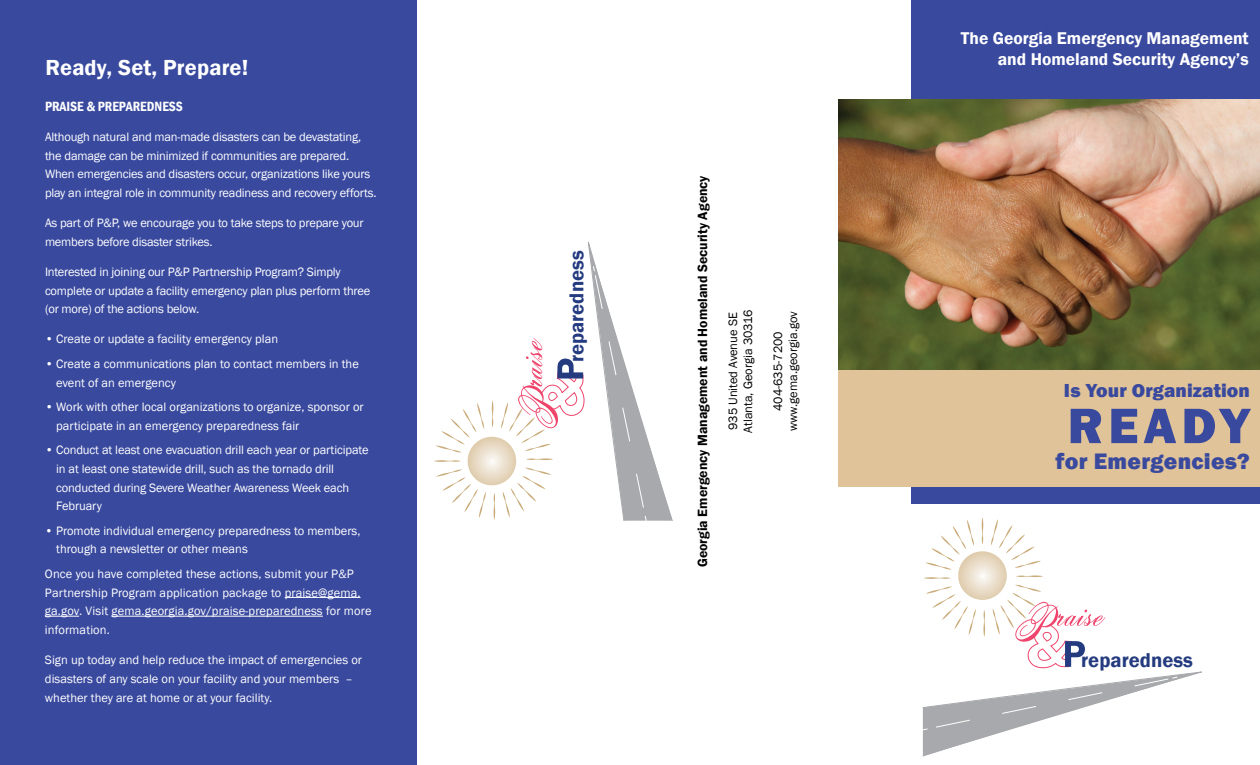
<style>
.page{position:relative;width:1260px;height:765px;background:#fff}
.page>*{position:absolute;margin:0;border:0;box-sizing:border-box;transform-origin:0 0}
.t1{font:800 51.5px "Franklin Gothic";letter-spacing:.1em;color:#39499e}
.t2{font:800 23px "Franklin Gothic";letter-spacing:.015em;color:#39499e}
.t3{font:600 22.5px "Franklin Gothic";letter-spacing:.005em;color:#fff}
.t4{font:600 20.62px "Franklin Gothic";color:#253b80}
.t5{font:800 19.38px "Franklin Gothic";letter-spacing:.005em;color:#39499e}
.t6{font:600 17.5px/21px "Franklin Gothic";color:#fff;text-align:right}
.t7{font:600 13.75px "Franklin Gothic";color:#000}
.t8{font:600 condensed 13.75px "Franklin Gothic";color:#fff}
.t9{font:12.5px/18.8px "Franklin Gothic";letter-spacing:-.01em;color:#fff}
.t10{font:12.5px/18.8px "Franklin Gothic";letter-spacing:.01em;color:#fff}
.t11{font:12.5px/15px "Franklin Gothic";color:#000}
</style>
<div class="page">
<div style="left:911px;top:0;width:349px;height:503px;background:#39499e"></div>
<img style="left:838px;top:100px;width:422px;height:270px">
<div style="left:0;top:0;width:416px;height:765px;background:#39499e"></div>
<hr style="left:285px;top:597px;width:76px;height:1px;background:#fff">
<hr style="left:45px;top:616px;width:34px;height:1px;background:#fff">
<hr style="left:112px;top:616px;width:211px;height:1px;background:#fff">
<div style="left:838px;top:370px;width:422px;height:117px;background:#e0c398"></div>
<svg style="left:958px;top:551px;width:49px;height:49px"></svg>
<svg style="left:982px;top:517px;width:1px;height:27px"></svg>
<svg style="left:925px;top:520px;width:49px;height:50px"></svg>
<svg style="left:924px;top:577px;width:27px;height:2px"></svg>
<svg style="left:1016px;top:575px;width:27px;height:2px"></svg>
<svg style="left:991px;top:519px;width:50px;height:49px"></svg>
<svg style="left:922px;top:585px;width:280px;height:171px"></svg>
<svg style="left:468px;top:437px;width:48px;height:48px"></svg>
<svg style="left:434px;top:460px;width:27px;height:2px"></svg>
<svg style="left:436px;top:469px;width:50px;height:49px"></svg>
<svg style="left:494px;top:493px;width:1px;height:27px"></svg>
<svg style="left:492px;top:400px;width:1px;height:27px"></svg>
<svg style="left:436px;top:403px;width:48px;height:50px"></svg>
<svg style="left:501px;top:242px;width:172px;height:279px"></svg>
<h3 class="t3" style="left:46px;top:54px;width:204px">Ready, Set, Prepare!</h3>
<p class="t8" style="left:45px;top:97px;width:139px">PRAISE &amp; PREPAREDNESS</p>
<p class="t9" style="left:45px;top:128px;width:333px">Although natural and man-made disasters can be devastating, the damage can be minimized if communities are prepared.<br>When emergencies and disasters occur, organizations like yours play an integral role in community readiness and recovery efforts.</p>
<p class="t9" style="left:45px;top:214px;width:320px">As part of P&amp;P, we encourage you to take steps to prepare your members before disaster strikes.</p>
<p class="t9" style="left:45px;top:263px;width:327px">Interested in joining our P&amp;P Partnership Program? Simply complete or update a facility emergency plan plus perform three (or more) of the actions below.</p>
<p class="t9" style="left:45px;top:330px;width:235px">• Create or update a facility emergency plan</p>
<p class="t9" style="left:56px;top:354px;width:304px;text-indent:-11px">• Create a communications plan to contact members in the event of an emergency</p>
<p class="t9" style="left:56px;top:398px;width:309px;text-indent:-11px">• Work with other local organizations to organize, sponsor or participate in an emergency preparedness fair</p>
<p class="t9" style="left:56px;top:441px;width:314px;text-indent:-11px">• Conduct at least one evacuation drill each year or participate in at least one statewide drill, such as the tornado drill conducted during Severe Weather Awareness Week each February</p>
<p class="t9" style="left:56px;top:521px;width:306px;text-indent:-11px">• Promote individual emergency preparedness to members, through a newsletter or other means</p>
<p class="t10" style="left:45px;top:564px;width:328px">Once you have completed these actions, submit your P&amp;P Partnership Program application package to praise@gema. ga.gov. Visit gema.georgia.gov/praise-preparedness for more information.</p>
<p class="t9" style="left:45px;top:651px;width:319px">Sign up today and help reduce the impact of emergencies or disasters of any scale on your facility and your members – whether they are at home or at your facility.</p>
<h3 class="t4" style="left:564px;top:362px;width:113px;rotate:-90deg">reparedness</h3>
<p class="t7" style="left:694px;top:567px;width:393px;rotate:-90deg">Georgia Emergency Management and Homeland Security Agency</p>
<p class="t11" style="left:726px;top:433px;width:124px;rotate:-90deg">935 United Avenue SE<br>Atlanta, Georgia 30316</p>
<p class="t11" style="left:771px;top:431px;width:122px;text-align:center;rotate:-90deg">404-635-7200 www.gema.georgia.gov</p>
<h3 class="t6" style="left:961px;top:28px;width:289px">The Georgia Emergency Management and Homeland Security Agency’s</h3>
<h3 class="t5" style="left:1064px;top:378px;width:187px">Is Your Organization</h3>
<h1 class="t1" style="left:1068px;top:392px;width:184px">READY</h1>
<h2 class="t2" style="left:1055px;top:446px;width:196px">for Emergencies?</h2>
<h3 class="t4" style="left:1081px;top:648px;width:113px">reparedness</h3>
</div>
